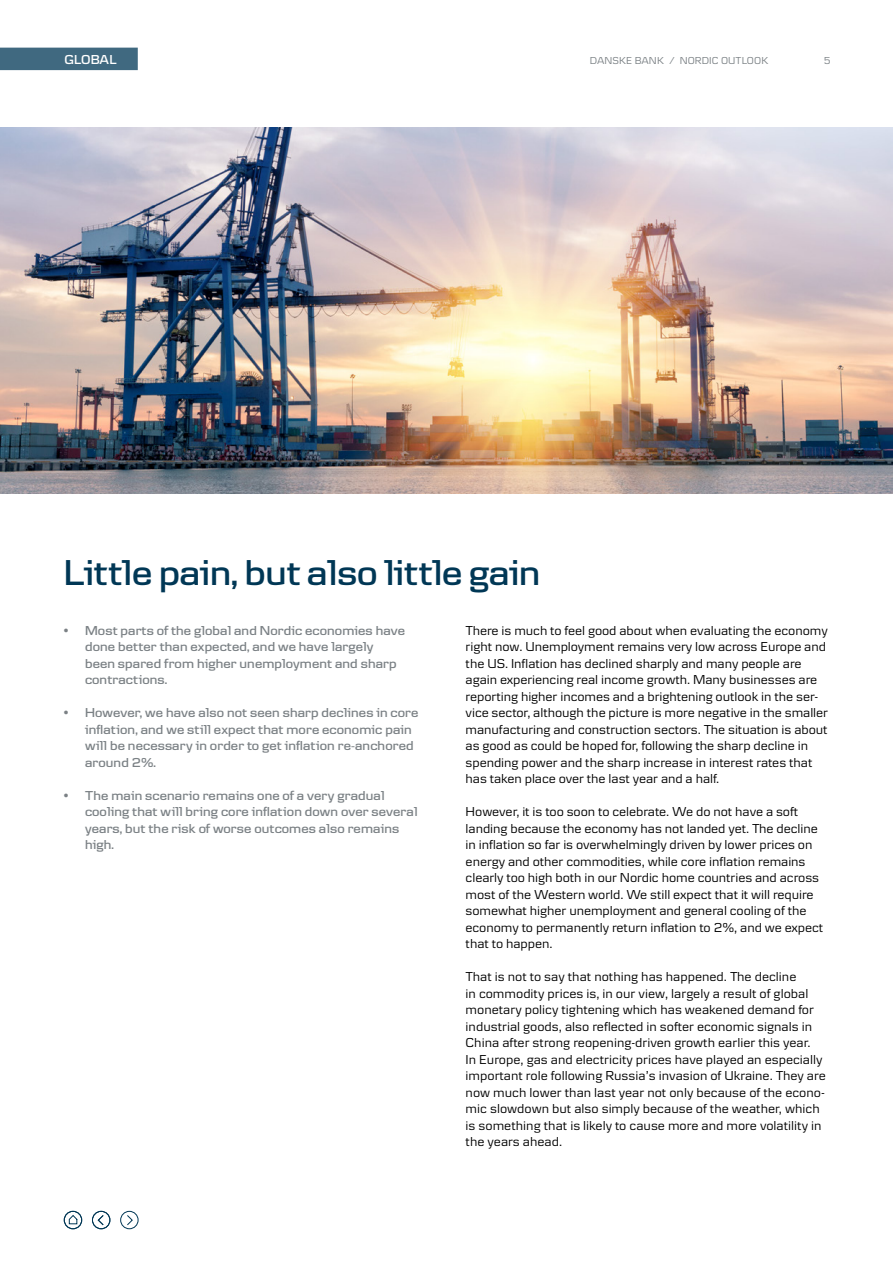
<style>
.page{position:relative;width:893px;height:1263px;background:#fff}
.page>*{position:absolute;margin:0;border:0;box-sizing:border-box;transform-origin:0 0}
.t1{font:600 37.5px "Danske Headline";color:#003755}
.t2{font:13.5px/16.5px "Danske Textv 2";letter-spacing:-.005em;color:#000}
.t3{font:600 13.5px/16.5px "Danske Headline";letter-spacing:.01em;color:#7b8185}
.t4{font:600 13.5px "Danske Textv 2";letter-spacing:.01em;color:#fff}
.t5{font:10.5px "Danske Textv 2";letter-spacing:.005em;color:#7b8185}
</style>
<div class="page">
<div style="left:64px;top:1211px;width:18px;height:18px;border:1px solid #003755;border-radius:50%"></div>
<svg style="left:69px;top:1215px;width:9px;height:9px"></svg>
<div style="left:92px;top:1211px;width:18px;height:18px;border:1px solid #003755;border-radius:50%"></div>
<svg style="left:97px;top:1215px;width:7px;height:11px"></svg>
<div style="left:120px;top:1211px;width:18px;height:18px;border:1px solid #003755;border-radius:50%"></div>
<svg style="left:127px;top:1215px;width:6px;height:11px"></svg>
<img style="left:0;top:128px;width:893px;height:365px">
<div style="left:0;top:48px;width:138px;height:22px;background:#406980"></div>
<p class="t4" style="left:65px;top:52px;width:53px">GLOBAL</p>
<p class="t5" style="left:590px;top:55px;width:180px">DANSKE BANK / NORDIC OUTLOOK</p>
<p class="t5" style="left:824px;top:55px;width:8px">5</p>
<h1 class="t1" style="left:64px;top:551px;width:478px">Little pain, but also little gain</h1>
<p class="t3" style="left:85px;top:622px;width:322px;text-indent:-21px">• Most parts of the global and Nordic economies have done better than expected, and we have largely been spared from higher unemployment and sharp contractions.</p>
<p class="t3" style="left:85px;top:704px;width:335px;text-indent:-21px">• However, we have also not seen sharp declines in core inflation, and we still expect that more economic pain will be necessary in order to get inflation re-anchored around 2%.</p>
<p class="t3" style="left:85px;top:787px;width:334px;text-indent:-21px">• The main scenario remains one of a very gradual cooling that will bring core inflation down over several years, but the risk of worse outcomes also remains high.</p>
<p class="t2" style="left:466px;top:622px;width:364px">There is much to feel good about when evaluating the economy right now. Unemployment remains very low across Europe and the US. Inflation has declined sharply and many people are again experiencing real income growth. Many businesses are reporting higher incomes and a brightening outlook in the ser&shy;vice sector, although the picture is more negative in the smaller manufacturing and construction sectors. The situation is about as good as could be hoped for, following the sharp decline in spending power and the sharp increase in interest rates that has taken place over the last year and a half.</p>
<p class="t2" style="left:466px;top:803px;width:359px">However, it is too soon to celebrate. We do not have a soft landing because the economy has not landed yet. The decline in inflation so far is overwhelmingly driven by lower prices on energy and other commodities, while core inflation remains clearly too high both in our Nordic home countries and across most of the Western world. We still expect that it will require somewhat higher unemployment and general cooling of the economy to permanently return inflation to 2%, and we expect that to happen.</p>
<p class="t2" style="left:466px;top:968px;width:362px">That is not to say that nothing has happened. The decline<br>in commodity prices is, in our view, largely a result of global monetary policy tightening which has weakened demand for industrial goods, also reflected in softer economic signals in China after strong reopening-driven growth earlier this year.<br>In Europe, gas and electricity prices have played an especially important role following Russia’s invasion of Ukraine. They are now much lower than last year not only because of the econo&shy;mic slowdown but also simply because of the weather, which is something that is likely to cause more and more volatility in the years ahead.</p>
</div>
